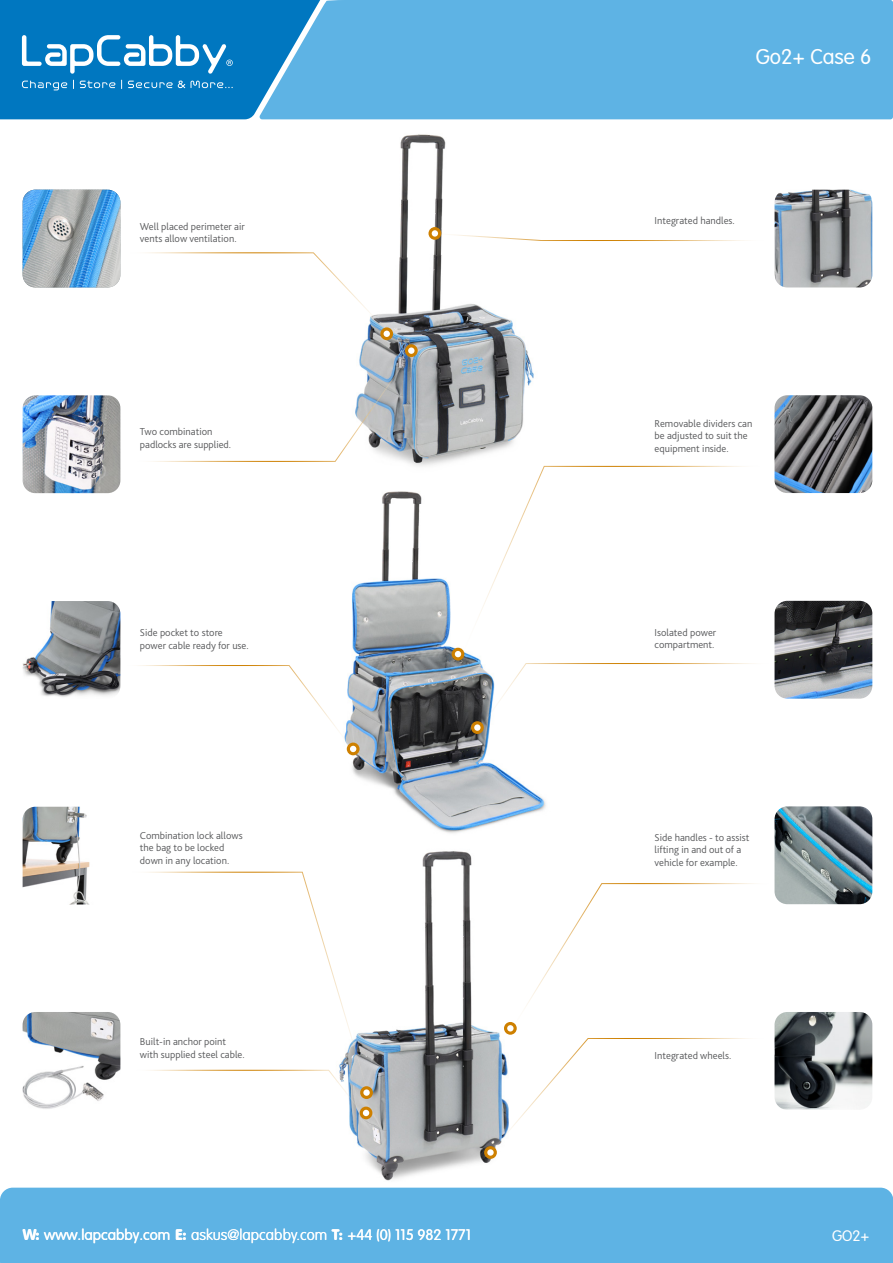
<style>
.page{position:relative;width:893px;height:1263px;background:#fff}
.page>*{position:absolute;margin:0;border:0;box-sizing:border-box;transform-origin:0 0}
.t1{font:300 21px "VAG Rounded Std";color:#fff}
.t2{font:100 15px "VAG Rounded Std";color:#fff}
.t3{font:300 15px "VAG Rounded Std";color:#fff}
.t4{font:300 10.5px/12.6px "Bliss 2";color:#58595b}
.s1{font-family:"VAG Rounded BT";font-weight:400}
.s2{font-family:"VAG Rounded";font-weight:300}
.s3{font-weight:300}
</style>
<div class="page">
<div style="left:320px;top:0;width:573px;height:119px;background:#5eb3e4"></div>
<div style="left:0;top:1188px;width:893px;height:75px;background:#5eb3e4"></div>
<svg style="left:0;top:0;width:320px;height:119px;background:#1f88c8"></svg>
<img style="left:349px;top:851px;width:159px;height:330px">
<img style="left:347px;top:491px;width:199px;height:342px">
<img style="left:361px;top:134px;width:173px;height:332px">
<img style="left:23px;top:601px;width:97px;height:96px">
<img style="left:23px;top:807px;width:67px;height:97px">
<img style="left:774px;top:601px;width:98px;height:98px">
<img style="left:774px;top:1012px;width:98px;height:98px">
<img style="left:774px;top:190px;width:98px;height:97px">
<img style="left:23px;top:190px;width:97px;height:97px">
<img style="left:23px;top:395px;width:97px;height:98px">
<img style="left:774px;top:395px;width:98px;height:98px">
<img style="left:23px;top:1012px;width:97px;height:97px">
<img style="left:774px;top:806px;width:98px;height:98px">
<svg style="left:153px;top:351px;width:260px;height:111px"></svg>
<svg style="left:431px;top:233px;width:314px;height:8px"></svg>
<svg style="left:479px;top:663px;width:275px;height:66px"></svg>
<svg style="left:380px;top:327px;width:13px;height:13px"></svg>
<div style="left:452px;top:648px;width:12px;height:12px;background:#ce8000;border-radius:50%"></div>
<svg style="left:455px;top:651px;width:6px;height:6px"></svg>
<svg style="left:405px;top:344px;width:13px;height:13px"></svg>
<div style="left:408px;top:347px;width:6px;height:7px;background:#fff;border-radius:50%"></div>
<svg style="left:347px;top:742px;width:13px;height:13px"></svg>
<svg style="left:471px;top:721px;width:13px;height:13px"></svg>
<svg style="left:474px;top:724px;width:7px;height:7px"></svg>
<svg style="left:428px;top:227px;width:13px;height:13px"></svg>
<div style="left:432px;top:230px;width:6px;height:7px;background:#fff;border-radius:50%"></div>
<svg style="left:484px;top:1146px;width:13px;height:13px"></svg>
<div style="left:487px;top:1149px;width:7px;height:7px;background:#fff;border-radius:50%"></div>
<svg style="left:360px;top:1106px;width:12px;height:13px"></svg>
<svg style="left:346px;top:1093px;width:23px;height:23px"></svg>
<svg style="left:491px;top:1038px;width:258px;height:114px"></svg>
<svg style="left:139px;top:665px;width:217px;height:87px"></svg>
<svg style="left:147px;top:252px;width:243px;height:85px"></svg>
<svg style="left:148px;top:871px;width:221px;height:222px"></svg>
<svg style="left:360px;top:1086px;width:13px;height:13px"></svg>
<svg style="left:363px;top:1089px;width:7px;height:7px"></svg>
<svg style="left:461px;top:466px;width:281px;height:190px"></svg>
<svg style="left:513px;top:883px;width:241px;height:143px"></svg>
<svg style="left:504px;top:1022px;width:13px;height:13px"></svg>
<div style="left:507px;top:1025px;width:7px;height:6px;background:#fff;border-radius:50%"></div>
<p class="t4" style="left:140px;top:220px;width:106px">Well placed perimeter air vents allow ventilation.</p>
<p class="t4" style="left:140px;top:425px;width:93px">Two combination padlocks are supplied.</p>
<p class="t4" style="left:140px;top:626px;width:110px">Side pocket to store power cable ready for use.</p>
<p class="t4" style="left:140px;top:829px;width:104px">Combination lock allows the bag to be locked down in any location.</p>
<p class="t4" style="left:140px;top:1035px;width:106px">Built-in anchor point with supplied steel cable.</p>
<h2 class="t2" style="left:23px;top:1226px;width:450px"><span class="s1">W:</span> <span class="s2">www.lapcabby.com</span> <span class="s1">E:</span> askus@lapcabby.com <span class="s1">T:</span> <span class="s3">+44 (0) 115 982 1771</span></h2>
<h1 class="t1" style="left:756px;top:44px;width:117px">Go2+ Case 6</h1>
<p class="t4" style="left:655px;top:213px;width:82px">Integrated handles.</p>
<p class="t4" style="left:655px;top:417px;width:99px">Removable dividers can be adjusted to suit the equipment inside.</p>
<p class="t4" style="left:655px;top:625px;width:63px">Isolated power compartment.</p>
<p class="t4" style="left:655px;top:830px;width:96px">Side handles - to assist lifting in and out of a vehicle for example.</p>
<p class="t4" style="left:655px;top:1049px;width:78px">Integrated wheels.</p>
<h2 class="t3" style="left:832px;top:1227px;width:39px">GO2+</h2>
</div>
